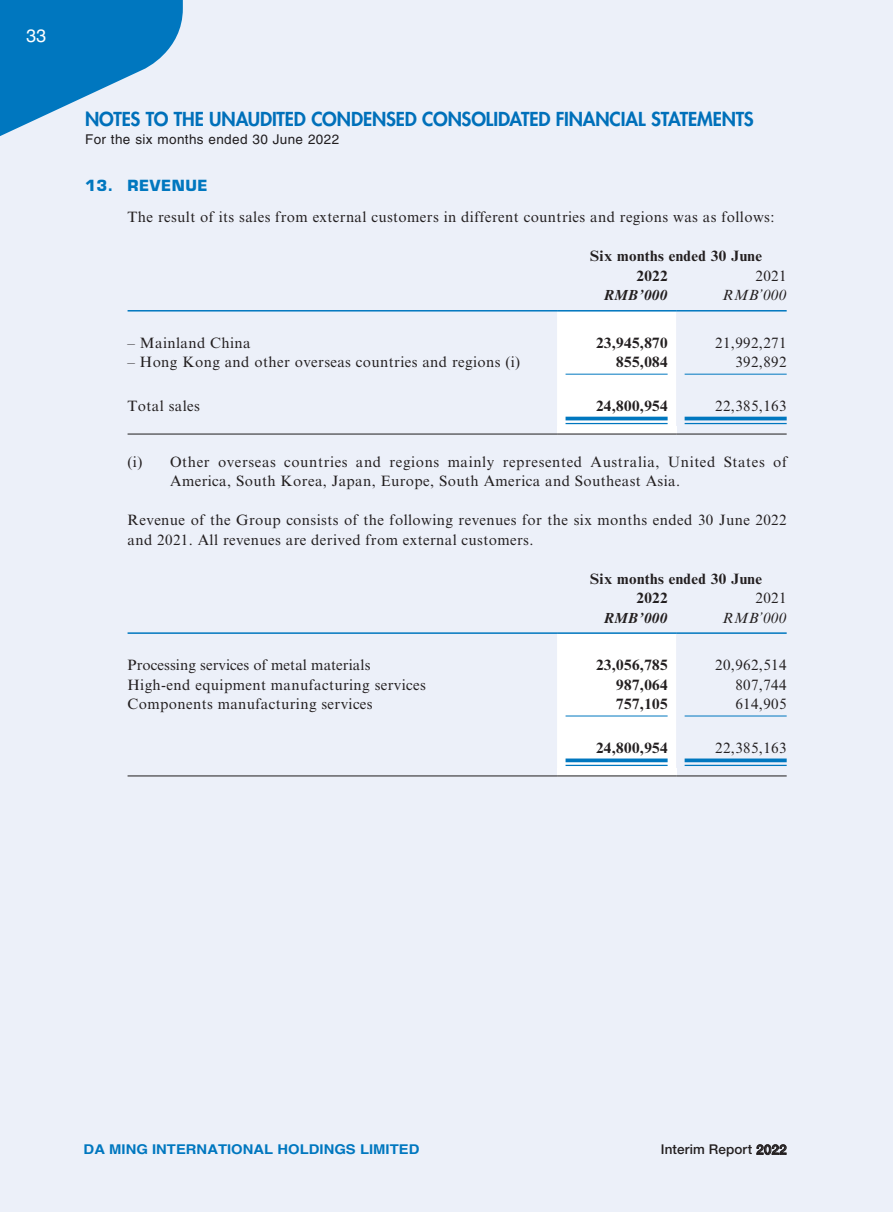
<style>
.page{position:relative;width:893px;height:1212px;background:#ecf0f9}
.page>*{position:absolute;margin:0;border:0;box-sizing:border-box;transform-origin:0 0}
.t1{font:800 18.75px "Futura Std";letter-spacing:-.01em;color:#0077bf}
.t2{font:18px "Helvetica LT Std";color:#fff}
._00_txt{font:15px/19.5px "Times New Roman MT Std";letter-spacing:.025em;color:#231f20}
._50_Table_txt{font:15px "Times New Roman MT Std";letter-spacing:.025em;color:#231f20}
._50_Table_txt-2{font:700 15px "Times New Roman MT Std";letter-spacing:.025em;color:#231f20}
._50_Table_txt-3{font:15px "Times New Roman MT Std";letter-spacing:.005em;color:#231f20}
._50_Table_txt-4{font:italic 700 15px "Times LT Std";letter-spacing:.025em;color:#231f20}
._50_Table_txt-5{font:italic 15px "Times New Roman MT Std";letter-spacing:.025em;color:#231f20}
._01_H1{font:700 15px "Eurostile LT Std";letter-spacing:.035em;color:#0077bf}
.t3{font:700 13.5px "Helvetica LT Std";color:#0077bf;scale:1.1 1}
.t4{font:13.5px "Helvetica LT Std";letter-spacing:.03em;color:#231f20}
.t5{font:500 13.5px "Helvetica Neue LT Std";letter-spacing:.01em;color:#231f20}
</style>
<div class="page">
<svg style="left:757px;top:1145px;width:29px;height:9px"></svg>
<svg style="left:0;top:0;width:183px;height:136px;fill:#0077bf"></svg>
<div style="left:557px;top:311px;width:119px;height:115px;background:#fff"></div>
<div style="left:557px;top:426px;width:119px;height:9px;background:#fff"></div>
<hr style="left:128px;top:310px;width:429px;height:1px;background:#0077bf">
<hr style="left:557px;top:310px;width:119px;height:1px;background:#0077bf">
<hr style="left:676px;top:310px;width:111px;height:1px;background:#0077bf">
<hr style="left:566px;top:374px;width:102px;height:1px;background:#0077bf">
<hr style="left:685px;top:374px;width:102px;height:1px;background:#0077bf">
<hr style="left:566px;top:417px;width:102px;height:3px;background:#0077bf">
<hr style="left:566px;top:423px;width:102px;height:1px;background:#0077bf">
<hr style="left:685px;top:417px;width:102px;height:3px;background:#0077bf">
<hr style="left:685px;top:423px;width:102px;height:1px;background:#0077bf">
<hr style="left:128px;top:433px;width:429px;height:2px;background:#636366">
<hr style="left:557px;top:433px;width:119px;height:2px;background:#636366">
<hr style="left:676px;top:433px;width:111px;height:2px;background:#636366">
<div style="left:557px;top:634px;width:119px;height:134px;background:#fff"></div>
<div style="left:557px;top:768px;width:119px;height:9px;background:#fff"></div>
<hr style="left:128px;top:632px;width:429px;height:2px;background:#0077bf">
<hr style="left:557px;top:632px;width:119px;height:2px;background:#0077bf">
<hr style="left:676px;top:632px;width:111px;height:2px;background:#0077bf">
<hr style="left:566px;top:716px;width:102px;height:1px;background:#0077bf">
<hr style="left:685px;top:716px;width:102px;height:1px;background:#0077bf">
<svg style="left:566px;top:758px;width:102px;height:4px"></svg>
<hr style="left:566px;top:765px;width:102px;height:1px;background:#0077bf">
<svg style="left:685px;top:758px;width:102px;height:4px"></svg>
<hr style="left:685px;top:765px;width:102px;height:1px;background:#0077bf">
<hr style="left:128px;top:775px;width:429px;height:2px;background:#636366">
<hr style="left:557px;top:775px;width:119px;height:2px;background:#636366">
<hr style="left:676px;top:775px;width:111px;height:2px;background:#636366">
<p class="t2" style="left:26px;top:25px;width:22px">33</p>
<p class="t1" style="left:85px;top:107px;width:670px">NOTES TO THE UNAUDITED CONDENSED CONSOLIDATED FINANCIAL STATEMENTS</p>
<p class="t4" style="left:85px;top:132px;width:256px">For the six months ended 30 June 2022</p>
<p class="_01_H1" style="left:85px;top:176px;width:124px">13. REVENUE</p>
<p class="_00_txt" style="left:128px;top:208px;width:648px">The result of its sales from external customers in different countries and regions was as follows:</p>
<p class="_50_Table_txt-2" style="left:590px;top:247px;width:173px">Six months ended 30 June</p>
<p class="_50_Table_txt-2" style="left:636px;top:267px;width:33px">2022</p>
<p class="_50_Table_txt" style="left:755px;top:267px;width:33px">2021</p>
<p class="_50_Table_txt-4" style="left:604px;top:287px;width:65px">RMB’000</p>
<p class="_50_Table_txt-5" style="left:722px;top:287px;width:66px">RMB’000</p>
<p class="_50_Table_txt" style="left:128px;top:334px;width:125px">– Mainland China</p>
<p class="_50_Table_txt-2" style="left:596px;top:334px;width:73px">23,945,870</p>
<p class="_50_Table_txt" style="left:715px;top:334px;width:73px">21,992,271</p>
<p class="_50_Table_txt" style="left:128px;top:354px;width:394px">– Hong Kong and other overseas countries and regions (i)</p>
<p class="_50_Table_txt-2" style="left:616px;top:353px;width:53px">855,084</p>
<p class="_50_Table_txt" style="left:735px;top:354px;width:53px">392,892</p>
<p class="_50_Table_txt" style="left:128px;top:397px;width:74px">Total sales</p>
<p class="_50_Table_txt-2" style="left:596px;top:397px;width:73px">24,800,954</p>
<p class="_50_Table_txt" style="left:715px;top:397px;width:73px">22,385,163</p>
<p class="_00_txt" style="left:170px;top:452px;width:618px;text-indent:-43px">(i) Other overseas countries and regions mainly represented Australia, United States of<br>America, South Korea, Japan, Europe, South America and Southeast Asia.</p>
<p class="_00_txt" style="left:128px;top:510px;width:661px">Revenue of the Group consists of the following revenues for the six months ended 30 June 2022 and 2021. All revenues are derived from external customers.</p>
<p class="_50_Table_txt-2" style="left:590px;top:569px;width:173px">Six months ended 30 June</p>
<p class="_50_Table_txt-2" style="left:636px;top:589px;width:33px">2022</p>
<p class="_50_Table_txt" style="left:755px;top:589px;width:33px">2021</p>
<p class="_50_Table_txt-4" style="left:604px;top:609px;width:65px">RMB’000</p>
<p class="_50_Table_txt-5" style="left:722px;top:609px;width:66px">RMB’000</p>
<p class="_50_Table_txt-3" style="left:128px;top:656px;width:244px">Processing services of metal materials</p>
<p class="_50_Table_txt-2" style="left:596px;top:656px;width:73px">23,056,785</p>
<p class="_50_Table_txt" style="left:715px;top:656px;width:73px">20,962,514</p>
<p class="_50_Table_txt" style="left:128px;top:676px;width:300px">High-end equipment manufacturing services</p>
<p class="_50_Table_txt-2" style="left:616px;top:675px;width:53px">987,064</p>
<p class="_50_Table_txt" style="left:735px;top:676px;width:53px">807,744</p>
<p class="_50_Table_txt" style="left:128px;top:695px;width:247px">Components manufacturing services</p>
<p class="_50_Table_txt-2" style="left:616px;top:695px;width:53px">757,105</p>
<p class="_50_Table_txt" style="left:735px;top:695px;width:53px">614,905</p>
<p class="_50_Table_txt-2" style="left:596px;top:738px;width:73px">24,800,954</p>
<p class="_50_Table_txt" style="left:715px;top:739px;width:73px">22,385,163</p>
<p class="t3" style="left:84px;top:1141px;width:307px">DA MING INTERNATIONAL HOLDINGS LIMITED</p>
<p class="t5" style="left:661px;top:1141px;width:127px">Interim Report 2022</p>
</div>
